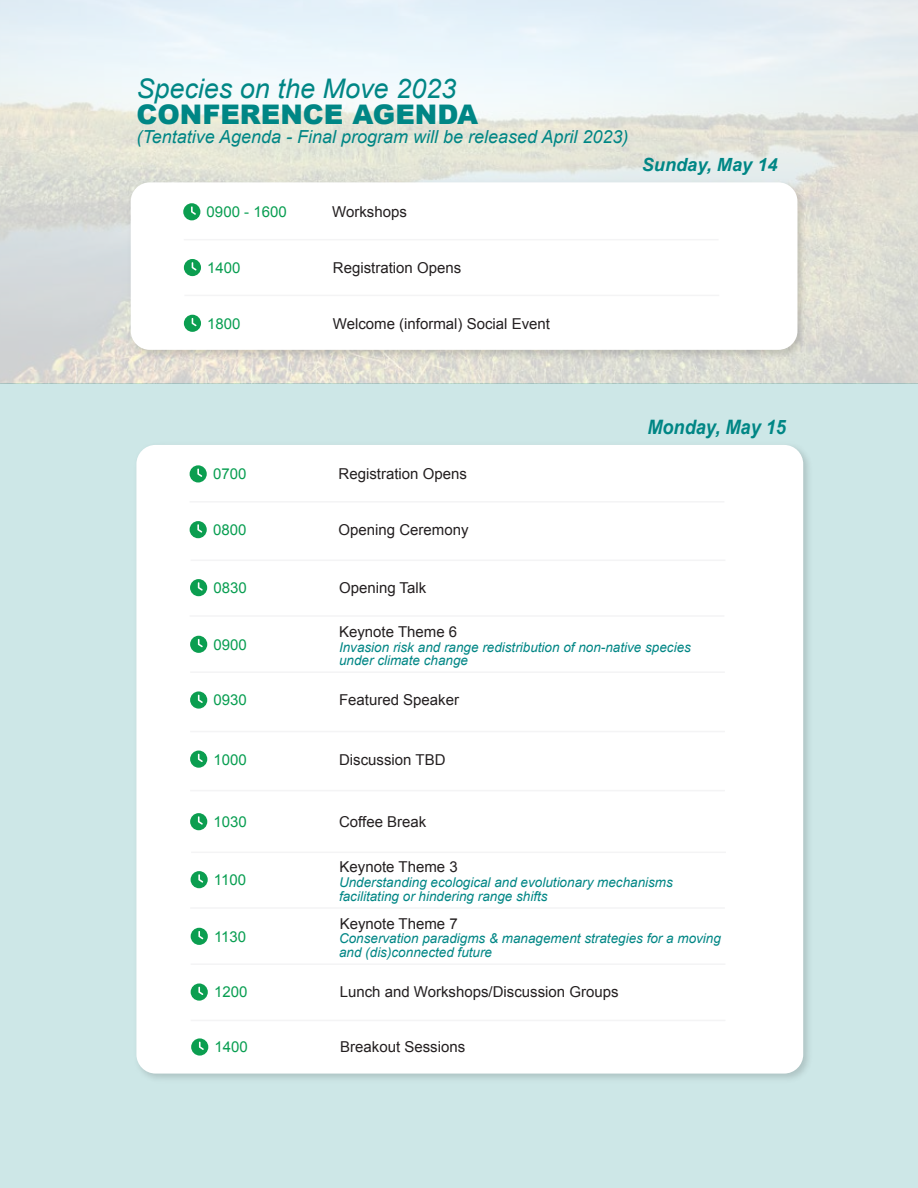
<style>
.page{position:relative;width:918px;height:1188px;background:#fff}
.page>*{position:absolute;margin:0;border:0;box-sizing:border-box;transform-origin:0 0}
.t1{font:italic 27px "Arial";color:#008685}
.t2{font:900 27px "Arial";color:#008685}
.t3{font:italic 700 19.8px "Arial";color:#008685;scale:.92 1}
.t4{font:italic 700 18.15px "Arial";color:#008685}
.t5{font:italic 18px "Arial";color:#008685}
.t6{font:15px "Arial";color:#231f20}
.t7{font:15px "Arial";color:#089e51}
.t8{font:italic 13.5px/13.5px "Arial";color:#008685}
</style>
<div class="page">
<img style="left:0;top:0;width:918px;height:384px">
<div style="left:0;top:384px;width:918px;height:804px;background:#cde7e7"></div>
<div style="left:136px;top:445px;width:667px;height:629px;background:#fff;border-radius:19px"></div>
<svg style="left:190px;top:465px;width:17px;height:18px"></svg>
<svg style="left:190px;top:521px;width:17px;height:17px"></svg>
<svg style="left:190px;top:579px;width:17px;height:17px"></svg>
<hr style="left:190px;top:501px;width:534px;height:2px;background:#f4f4f5">
<hr style="left:191px;top:560px;width:534px;height:1px;background:#f4f4f5">
<svg style="left:190px;top:636px;width:17px;height:17px"></svg>
<svg style="left:190px;top:691px;width:17px;height:18px"></svg>
<hr style="left:190px;top:671px;width:535px;height:2px;background:#f4f4f5">
<hr style="left:190px;top:615px;width:534px;height:2px;background:#f4f4f5">
<svg style="left:190px;top:813px;width:17px;height:17px"></svg>
<svg style="left:191px;top:871px;width:17px;height:17px"></svg>
<hr style="left:190px;top:731px;width:535px;height:1px;background:#f4f4f5">
<svg style="left:190px;top:751px;width:17px;height:17px"></svg>
<hr style="left:190px;top:790px;width:535px;height:1px;background:#f4f4f5">
<hr style="left:191px;top:852px;width:535px;height:1px;background:#f4f4f5">
<svg style="left:191px;top:928px;width:17px;height:17px"></svg>
<svg style="left:191px;top:983px;width:17px;height:18px"></svg>
<hr style="left:191px;top:963px;width:534px;height:2px;background:#f4f4f5">
<hr style="left:190px;top:907px;width:535px;height:2px;background:#f4f4f5">
<hr style="left:191px;top:1020px;width:534px;height:1px;background:#f4f4f5">
<svg style="left:191px;top:1038px;width:17px;height:18px"></svg>
<img style="left:125px;top:176px;width:685px;height:186px">
<div style="left:131px;top:182px;width:666px;height:168px;background:#fff;border-radius:19px"></div>
<svg style="left:184px;top:259px;width:17px;height:17px"></svg>
<svg style="left:184px;top:315px;width:17px;height:17px"></svg>
<hr style="left:184px;top:295px;width:535px;height:1px;background:#f4f4f5">
<svg style="left:183px;top:203px;width:17px;height:17px"></svg>
<hr style="left:184px;top:239px;width:535px;height:1px;background:#f4f4f5">
<h1 class="t1" style="left:136px;top:71px;width:321px">Species on the Move 2023</h1>
<h1 class="t2" style="left:136px;top:94px;width:343px">CONFERENCE AGENDA</h1>
<h3 class="t5" style="left:136px;top:125px;width:494px">(Tentative Agenda - Final program will be released April 2023)</h3>
<p class="t7" style="left:207px;top:202px;width:82px">0900 - 1600</p>
<p class="t6" style="left:332px;top:202px;width:76px">Workshops</p>
<h3 class="t4" style="left:642px;top:153px;width:137px">Sunday, May 14</h3>
<p class="t7" style="left:207px;top:258px;width:35px">1400</p>
<p class="t6" style="left:333px;top:258px;width:130px">Registration Opens</p>
<p class="t7" style="left:207px;top:314px;width:35px">1800</p>
<p class="t6" style="left:333px;top:314px;width:219px">Welcome (informal) Social Event</p>
<p class="t7" style="left:213px;top:464px;width:35px">0700</p>
<p class="t6" style="left:339px;top:464px;width:130px">Registration Opens</p>
<p class="t7" style="left:213px;top:520px;width:35px">0800</p>
<p class="t6" style="left:339px;top:520px;width:132px">Opening Ceremony</p>
<p class="t7" style="left:213px;top:578px;width:35px">0830</p>
<p class="t6" style="left:339px;top:578px;width:89px">Opening Talk</p>
<h2 class="t3" style="left:647px;top:414px;width:152px">Monday, May 15</h2>
<p class="t7" style="left:214px;top:635px;width:35px">0900</p>
<p class="t6" style="left:339px;top:622px;width:120px">Keynote Theme 6</p>
<p class="t8" style="left:339px;top:640px;width:353px">Invasion risk and range redistribution of non-native species under climate change</p>
<p class="t7" style="left:214px;top:690px;width:35px">0930</p>
<p class="t6" style="left:339px;top:690px;width:122px">Featured Speaker</p>
<p class="t7" style="left:214px;top:749px;width:35px">1000</p>
<p class="t6" style="left:339px;top:749px;width:108px">Discussion TBD</p>
<p class="t7" style="left:214px;top:812px;width:35px">1030</p>
<p class="t6" style="left:339px;top:812px;width:89px">Coffee Break</p>
<p class="t7" style="left:214px;top:870px;width:34px">1100</p>
<p class="t7" style="left:214px;top:927px;width:34px">1130</p>
<p class="t6" style="left:340px;top:857px;width:120px">Keynote Theme 3</p>
<p class="t8" style="left:339px;top:876px;width:335px">Understanding ecological and evolutionary mechanisms facilitating or hindering range shifts</p>
<p class="t8" style="left:339px;top:932px;width:383px">Conservation paradigms &amp; management strategies for a moving and (dis)connected future</p>
<p class="t6" style="left:340px;top:913px;width:120px">Keynote Theme 7</p>
<p class="t7" style="left:214px;top:982px;width:35px">1200</p>
<p class="t6" style="left:340px;top:982px;width:280px">Lunch and Workshops/Discussion Groups</p>
<p class="t7" style="left:215px;top:1037px;width:35px">1400</p>
<p class="t6" style="left:340px;top:1037px;width:127px">Breakout Sessions</p>
</div>
